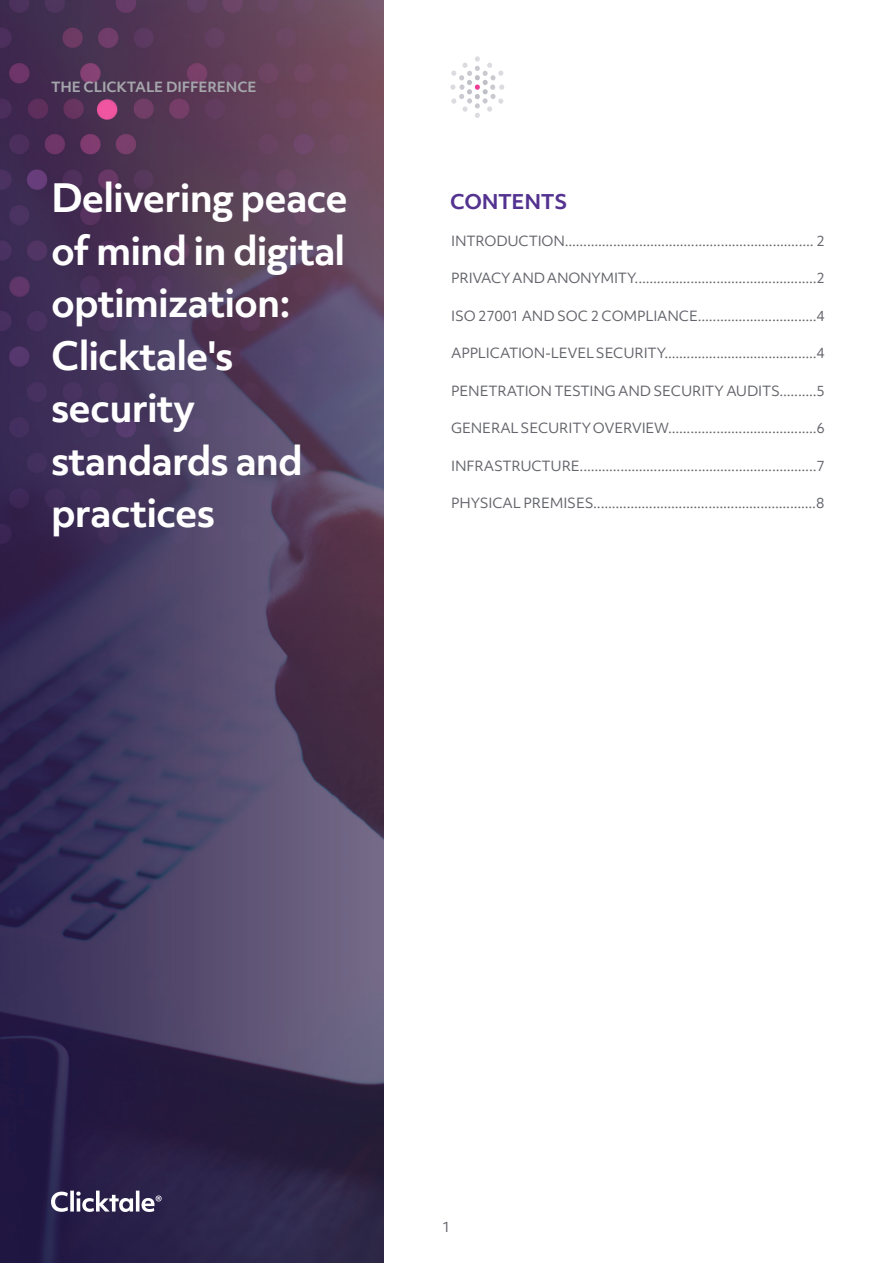
<style>
.page{position:relative;width:893px;height:1263px;background:#fff}
.page>*{position:absolute;margin:0;border:0;box-sizing:border-box;transform-origin:0 0}
.t1{font:700 37.5px/52.5px "Objektiv Mk 3";letter-spacing:-.025em;color:#fff}
.t2{font:700 19.5px "Objektiv Mk 3";letter-spacing:-.02em;color:#533290}
.t3{font:13.5px "Objektiv Mk 3";letter-spacing:-.015em;color:#63646b}
.t4{font:700 13.5px "Objektiv Mk 3";letter-spacing:-.01em;color:#a5a6ac}
</style>
<div class="page">
<img style="left:0;top:0;width:383px;height:1263px">
<svg style="left:450px;top:56px;width:54px;height:62px"></svg>
<svg style="left:51px;top:1190px;width:111px;height:22px"></svg>
<p class="t4" style="left:51px;top:78px;width:207px">THE CLICKTALE DIFFERENCE</p>
<h1 class="t1" style="left:51px;top:171px;width:298px">Delivering peace of mind in digital optimization:<br>Clicktale's security standards and practices</h1>
<h2 class="t2" style="left:450px;top:188px;width:119px">CONTENTS</h2>
<p class="t3" style="left:451px;top:231px;width:375px">INTRODUCTION................................................................... 2</p>
<p class="t3" style="left:451px;top:269px;width:375px">PRIVACY AND ANONYMITY.................................................2</p>
<p class="t3" style="left:451px;top:306px;width:375px">ISO 27001 AND SOC 2 COMPLIANCE................................4</p>
<p class="t3" style="left:451px;top:344px;width:375px">APPLICATION-LEVEL SECURITY.........................................4</p>
<p class="t3" style="left:451px;top:381px;width:375px">PENETRATION TESTING AND SECURITY AUDITS..........5</p>
<p class="t3" style="left:451px;top:419px;width:375px">GENERAL SECURITY OVERVIEW........................................6</p>
<p class="t3" style="left:451px;top:456px;width:375px">INFRASTRUCTURE................................................................7</p>
<p class="t3" style="left:451px;top:494px;width:375px">PHYSICAL PREMISES............................................................8</p>
<p class="t3" style="left:442px;top:1218px;width:10px">1</p>
</div>
